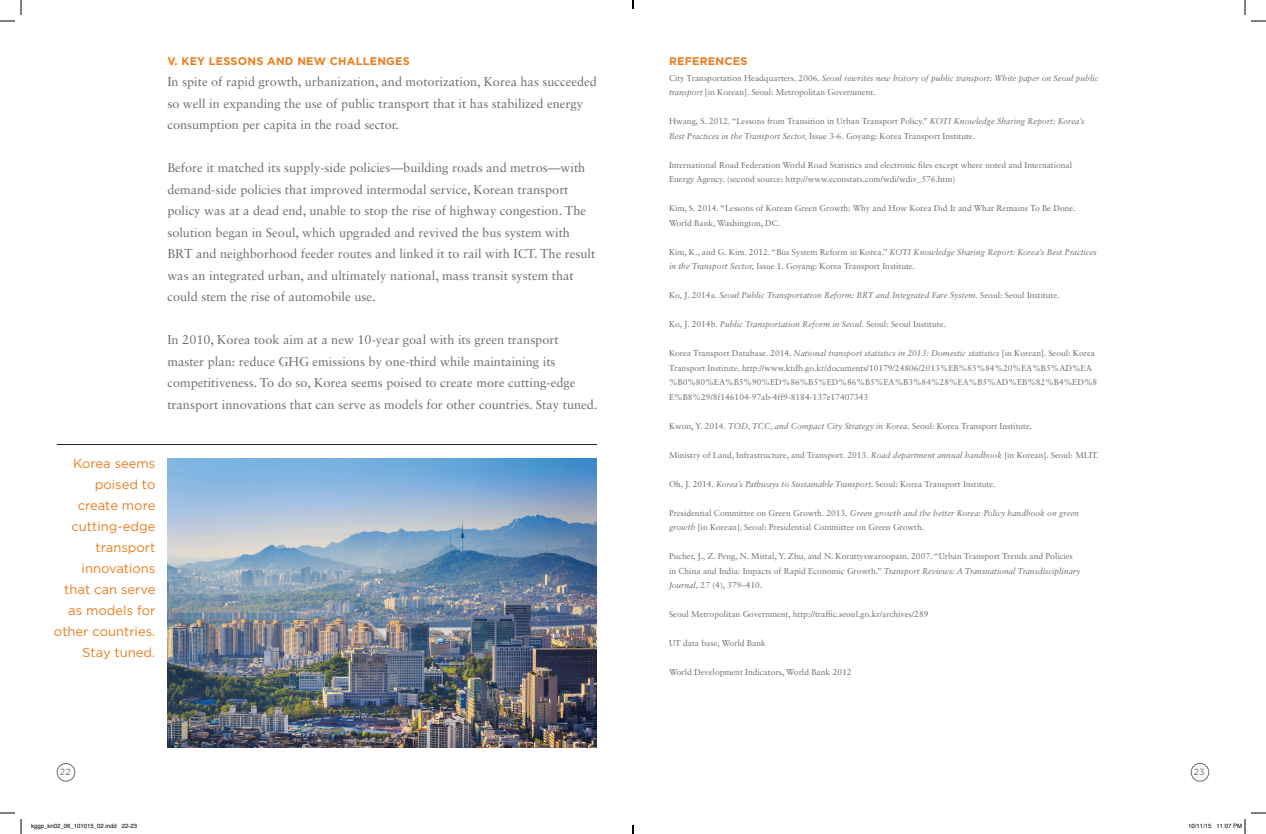
<style>
.page{position:relative;width:1266px;height:834px;background:#fff}
.page>*{position:absolute;margin:0;border:0;box-sizing:border-box;transform-origin:0 0}
.t1{font:13px/21px "Gotham";color:#ea7c1d;text-align:right}
.t2{font:12.8px/21.5px "Sabon LT Std";color:#6c6d70}
.t3{font:700 11px "Gotham";letter-spacing:.02em;color:#ea7c1d}
.t4{font:9px "Gotham";color:#6c6d70}
.t5{font:8.5px/14.5px "Sabon LT Std";color:#6c6d70}
.t6{font:italic 8.5px "Sabon LT Std";color:#6c6d70}
.t7{font:6px "Helvetica";color:#000}
.s1{font-style:italic}
.s2{font-style:normal}
</style>
<div class="page">
<div style="left:1191px;top:763px;width:18px;height:18px;border:1px solid #6c6d70;border-radius:50%"></div>
<div style="left:57px;top:763px;width:18px;height:18px;border:1px solid #6c6d70;border-radius:50%"></div>
<img style="left:167px;top:459px;width:430px;height:288px">
<hr style="left:57px;top:444px;width:540px;height:1px;background:#231f20">
<svg style="left:0;top:0;width:22px;height:22px"></svg>
<svg style="left:0;top:812px;width:22px;height:22px"></svg>
<svg style="left:1244px;top:0;width:22px;height:22px"></svg>
<svg style="left:1244px;top:812px;width:22px;height:22px"></svg>
<svg style="left:632px;top:0;width:2px;height:9px"></svg>
<svg style="left:632px;top:825px;width:2px;height:9px"></svg>
<p class="t3" style="left:167px;top:54px;width:244px">V. KEY LESSONS AND NEW CHALLENGES</p>
<h2 class="t2" style="left:167px;top:71px;width:431px">In spite of rapid growth, urbanization, and motorization, Korea has succeeded so well in expanding the use of public transport that it has stabilized energy consumption per capita in the road sector.</h2>
<p class="t2" style="left:167px;top:157px;width:430px">Before it matched its supply-side policies—building roads and metros—with demand-side policies that improved intermodal service, Korean transport policy was at a dead end, unable to stop the rise of highway congestion. The solution began in Seoul, which upgraded and revived the bus system with BRT and neighborhood feeder routes and linked it to rail with ICT. The result was an integrated urban, and ultimately national, mass transit system that could stem the rise of automobile use.</p>
<p class="t2" style="left:167px;top:329px;width:432px">In 2010, Korea took aim at a new 10-year goal with its green transport master plan: reduce GHG emissions by one-third while maintaining its competitiveness. To do so, Korea seems poised to create more cutting-edge transport innovations that can serve as models for other countries. Stay tuned.</p>
<h1 class="t1" style="left:54px;top:453px;width:103px">Korea seems poised to create more cutting-edge transport innovations that can serve as models for other countries.<br>Stay tuned.</h1>
<p class="t3" style="left:669px;top:54px;width:80px">REFERENCES</p>
<p class="t5" style="left:669px;top:70px;width:431px">City Transportation Headquarters. 2006. <span class="s1">Seoul rewrites new history of public transport: White paper on Seoul public transport</span> [in Korean]. Seoul: Metropolitan Government.</p>
<p class="t5" style="left:669px;top:114px;width:417px">Hwang, S. 2012. “Lessons from Transition in Urban Transport Policy.” <span class="s1">KOTI Knowledge Sharing Report: Korea’s<br>Best Practices in the Transport Sector,</span> Issue 3-6. Goyang: Korea Transport Institute.</p>
<p class="t5" style="left:669px;top:157px;width:405px">International Road Federation World Road Statistics and electronic files except where noted and International<br>Energy Agency. (second source: http://www.econstats.com/wdi/wdiv_576.htm)</p>
<p class="t5" style="left:669px;top:201px;width:408px">Kim, S. 2014. “Lessons of Korean Green Growth: Why and How Korea Did It and What Remains To Be Done.<br>World Bank, Washington, DC.</p>
<p class="t5" style="left:669px;top:244px;width:429px">Kim, K., and G. Kim. 2012. “Bus System Reform in Korea.” <span class="s1">KOTI Knowledge Sharing Report: Korea’s Best Practices in the Transport Sector,</span> Issue 1. Goyang: Korea Transport Institute.</p>
<p class="t6" style="left:669px;top:290px;width:392px"><span class="s2">Ko, J. 2014a.</span> Seoul Public Transportation Reform: BRT and Integrated Fare System. <span class="s2">Seoul: Seoul Institute.</span></p>
<p class="t6" style="left:669px;top:319px;width:278px"><span class="s2">Ko, J. 2014b.</span> Public Transportation Reform in Seoul. <span class="s2">Seoul: Seoul Institute.</span></p>
<p class="t5" style="left:669px;top:346px;width:430px">Korea Transport Database. 2014. <span class="s1">National transport statistics in 2013: Domestic statistics</span> [in Korean]. Seoul: Korea Transport Institute. http://www.ktdb.go.kr/documents/10179/24806/2013%EB%85%84%20%EA%B5%AD%EA %B0%80%EA%B5%90%ED%86%B5%ED%86%B5%EA%B3%84%28%EA%B5%AD%EB%82%B4%ED%8<br>E%B8%29/8f146104-97ab-4ff9-8184-137e17407343</p>
<p class="t5" style="left:669px;top:418px;width:365px">Kwon, Y. 2014. <span class="s1">TOD, TCC, and Compact City Strategy in Korea.</span> Seoul: Korea Transport Institute.</p>
<p class="t5" style="left:669px;top:447px;width:431px">Ministry of Land, Infrastructure, and Transport. 2013. <span class="s1">Road department annual handbook</span> [in Korean]. Seoul: MLIT.</p>
<p class="t5" style="left:669px;top:476px;width:328px">Oh, J. 2014. <span class="s1">Korea’s Pathways to Sustainable Transport.</span> Seoul: Korea Transport Institute.</p>
<p class="t5" style="left:669px;top:505px;width:411px">Presidential Committee on Green Growth. 2013. <span class="s1">Green growth and the better Korea: Policy handbook on green growth</span> [in Korean]. Seoul: Presidential Committee on Green Growth.</p>
<p class="t5" style="left:669px;top:549px;width:413px">Pucher, J., Z. Peng, N. Mittal, Y. Zhu, and N. Korattyswaroopam. 2007. “Urban Transport Trends and Policies in China and India: Impacts of Rapid Economic Growth.” <span class="s1">Transport Reviews: A Transnational Transdisciplinary<br>Journal,</span> 27 (4), 379–410.</p>
<p class="t5" style="left:669px;top:607px;width:261px">Seoul Metropolitan Government, http://traffic.seoul.go.kr/archives/289</p>
<p class="t5" style="left:669px;top:636px;width:98px">UT data base, World Bank</p>
<p class="t5" style="left:669px;top:665px;width:184px">World Development Indicators, World Bank 2012</p>
<p class="t4" style="left:60px;top:767px;width:12px">22</p>
<p class="t4" style="left:1194px;top:767px;width:12px">23</p>
<p class="t7" style="left:31px;top:821px;width:108px">kggp_kn02_06_101015_02.indd 22-23</p>
<p class="t7" style="left:1188px;top:821px;width:56px">10/11/15 11:07 PM</p>
</div>
